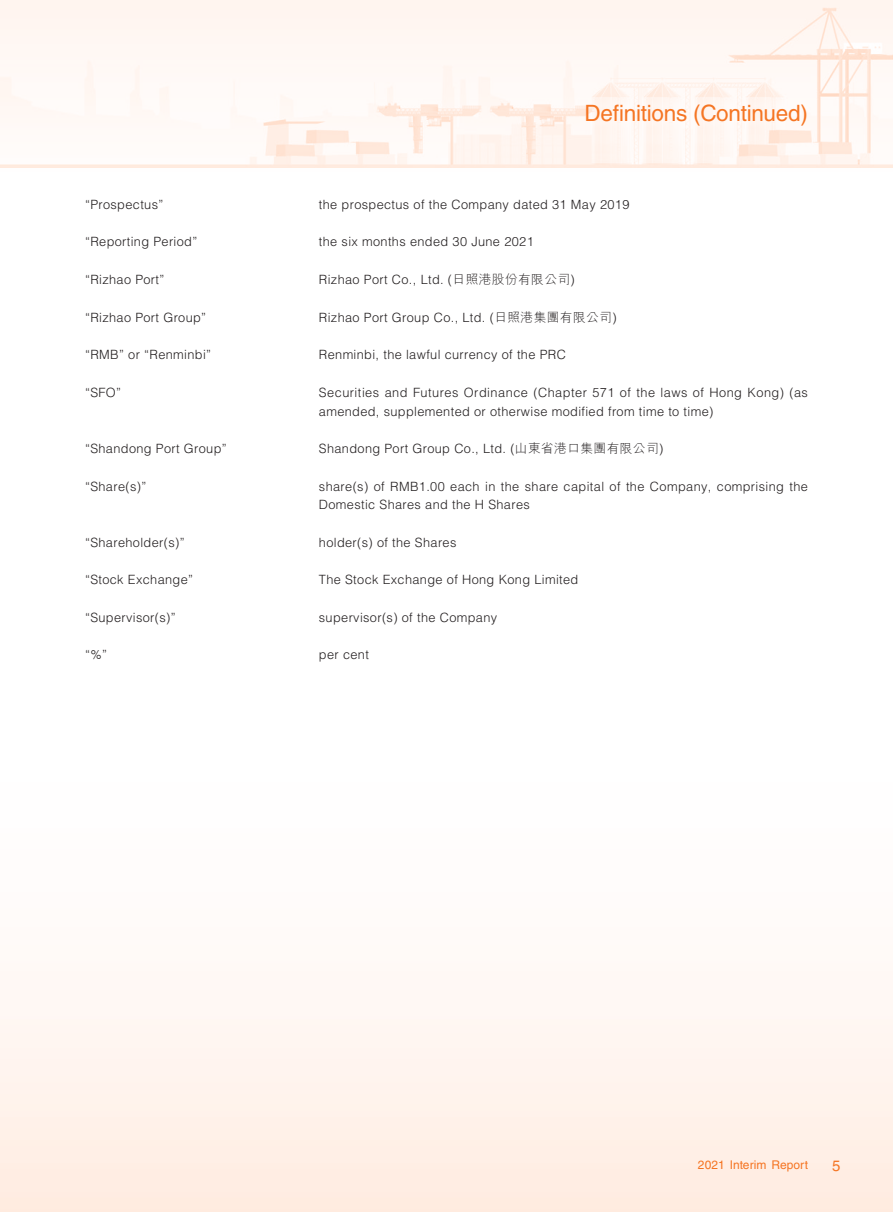
<style>
.page{position:relative;width:893px;height:1212px;background:#fff}
.page>*{position:absolute;margin:0;border:0;box-sizing:border-box;transform-origin:0 0}
.t1{font:22.5px "Helvetica LT Std";letter-spacing:-.01em;color:#f57523}
.t2{font:15px "Helvetica LT Std";color:#f57523}
.t3{font:300 12.75px/18.8px "Helvetica LT Std";letter-spacing:.03em;color:#231f20}
.t4{font:12px "Helvetica LT Std";letter-spacing:.005em;color:#f57523}
.s1{font-family:"M Hei HK"}
</style>
<div class="page">
<svg style="left:0;top:0;width:893px;height:168px;fill:#fff8f4"></svg>
<h1 class="t1" style="left:584px;top:100px;width:225px">Definitions (Continued)</h1>
<p class="t3" style="left:85px;top:194px;width:80px">“Prospectus”</p>
<p class="t3" style="left:319px;top:194px;width:312px">the prospectus of the Company dated 31 May 2019</p>
<p class="t3" style="left:85px;top:232px;width:114px">“Reporting Period”</p>
<p class="t3" style="left:319px;top:232px;width:216px">the six months ended 30 June 2021</p>
<p class="t3" style="left:85px;top:269px;width:81px">“Rizhao Port”</p>
<p class="t3" style="left:319px;top:269px;width:257px">Rizhao Port Co., Ltd. (<span class="s1">日照港股份有限公司</span>)</p>
<p class="t3" style="left:85px;top:308px;width:123px">“Rizhao Port Group”</p>
<p class="t3" style="left:319px;top:308px;width:299px">Rizhao Port Group Co., Ltd. (<span class="s1">日照港集團有限公司</span>)</p>
<p class="t3" style="left:85px;top:345px;width:128px">“RMB” or “Renminbi”</p>
<p class="t3" style="left:319px;top:345px;width:249px">Renminbi, the lawful currency of the PRC</p>
<p class="t3" style="left:85px;top:383px;width:38px">“SFO”</p>
<p class="t3" style="left:319px;top:383px;width:491px">Securities and Futures Ordinance (Chapter 571 of the laws of Hong Kong) (as amended, supplemented or otherwise modified from time to time)</p>
<p class="t3" style="left:85px;top:439px;width:143px">“Shandong Port Group”</p>
<p class="t3" style="left:319px;top:439px;width:346px">Shandong Port Group Co., Ltd. (<span class="s1">山東省港口集團有限公司</span>)</p>
<p class="t3" style="left:85px;top:476px;width:63px">“Share(s)”</p>
<p class="t3" style="left:319px;top:476px;width:491px">share(s) of RMB1.00 each in the share capital of the Company, comprising the<br>Domestic Shares and the H Shares</p>
<p class="t3" style="left:85px;top:533px;width:101px">“Shareholder(s)”</p>
<p class="t3" style="left:319px;top:533px;width:139px">holder(s) of the Shares</p>
<p class="t3" style="left:85px;top:570px;width:110px">“Stock Exchange”</p>
<p class="t3" style="left:319px;top:570px;width:261px">The Stock Exchange of Hong Kong Limited</p>
<p class="t3" style="left:85px;top:608px;width:92px">“Supervisor(s)”</p>
<p class="t3" style="left:319px;top:608px;width:180px">supervisor(s) of the Company</p>
<p class="t3" style="left:85px;top:645px;width:23px">“%”</p>
<p class="t3" style="left:319px;top:645px;width:51px">per cent</p>
<p class="t4" style="left:698px;top:1158px;width:112px">2021 Interim Report</p>
<p class="t2" style="left:832px;top:1156px;width:10px">5</p>
</div>
